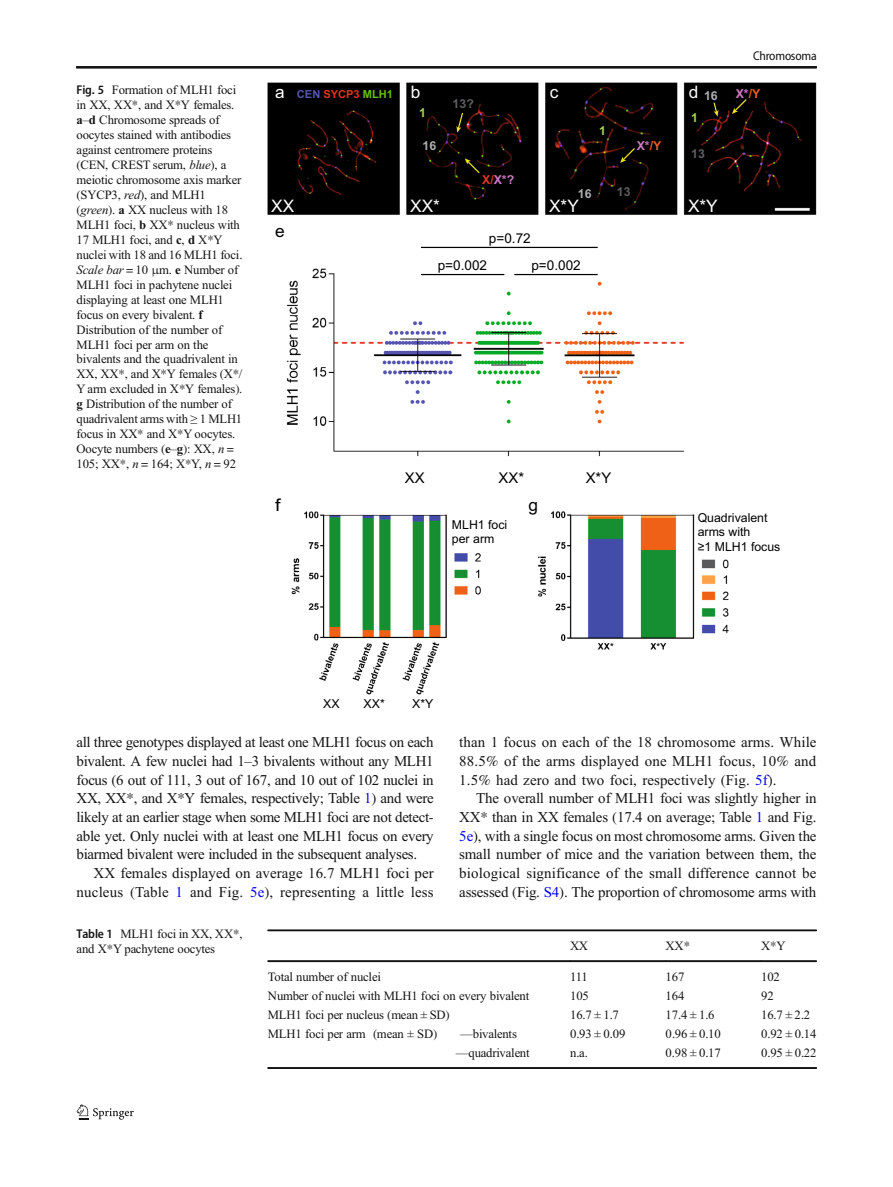
<style>
.page{position:relative;width:893px;height:1187px;background:#fff}
.page>*{position:absolute;margin:0;border:0;box-sizing:border-box;transform-origin:0 0}
.t1{font:17.25px "Xpxpvc Arial";color:#fff}
.t2{font:17.25px "Xpxpvc Arial";color:#000}
.t3{font:17.25px "Xpxpvc Arial";color:#000;scale:1.14 1}
.t4{font:15px/18.8px "Thhprg Adv TT3713 a 231";letter-spacing:.01em;color:#131413;text-align:justify}
.t5{font:14.85px "Xpxpvc Arial";color:#000}
.t6{font:13.5px "Xpxpvc Arial";color:#000}
.t7{font:12.75px/15px "Thhprg Adv TT3713 a 231";letter-spacing:-.015em;color:#131413}
.t8{font:12.75px "Clwdyn Adv T Tc 488 b 0 e 6";letter-spacing:-.015em;color:#131413}
.t9{font:12.3px/14.9px "Xpxpvc Arial";color:#000}
.t10{font:700 12.3px "Xvntfs Arial";color:#d079c7}
.t11{font:700 12.3px "Xvntfs Arial";color:#615f62}
.t12{font:700 12.3px "Xvntfs Arial";color:#b0b0b3}
.t13{font:700 12.3px "Xvntfs Arial";color:#a5d953}
.t14{font:700 11.1px "Xvntfs Arial";color:#e13421}
.s1{font-family:"Mqjgbw Adv TT577 c 760 c"}
.s2{font-family:"Skfgns Adv T Tb 8864 ccf.B"}
.s3{font-family:"Ffqhql Adv TT3713 a 231"}
.s4{font-family:"Hrsklq Adv TT50 a 2 f 13 e.I"}
.s5{font-family:"Msjnxv Adv TT3713 a 231"}
.s6{font-family:"Nwjvrm Adv TT3713 a 231"}
.s7{color:#5656b0}
.s8{color:#68c100}
.s9{color:#e13421}
.s10{color:#ef5d24}
.s11{color:#00f}
</style>
<div class="page">
<img style="left:268px;top:82px;width:548px;height:612px">
<svg style="left:620px;top:147px;width:16px;height:16px"></svg>
<svg style="left:732px;top:98px;width:16px;height:16px"></svg>
<svg style="left:456px;top:111px;width:8px;height:22px"></svg>
<svg style="left:465px;top:158px;width:16px;height:16px"></svg>
<svg style="left:713px;top:101px;width:5px;height:16px"></svg>
<hr style="left:421px;top:274px;width:83px;height:1px;background:#000">
<hr style="left:514px;top:274px;width:84px;height:1px;background:#000">
<hr style="left:421px;top:247px;width:177px;height:1px;background:#000">
<hr style="left:268px;top:929px;width:548px;height:1px;background:#131413">
<div style="left:268px;top:1067px;width:548px;height:1px;background:#131413;border:1px solid #131413"></div>
<div style="left:268px;top:960px;width:302px;height:1px;background:#131413;border:1px solid #131413"></div>
<div style="left:570px;top:960px;width:96px;height:1px;background:#131413;border:1px solid #131413"></div>
<div style="left:666px;top:960px;width:95px;height:1px;background:#131413;border:1px solid #131413"></div>
<div style="left:761px;top:960px;width:55px;height:1px;background:#131413;border:1px solid #131413"></div>
<hr style="left:77px;top:67px;width:739px;height:1px;background:#131413">
<svg style="left:77px;top:1104px;width:57px;height:15px"></svg>
<p class="t7" style="left:77px;top:84px;width:167px"><span class="s1">Fig. 5</span> Formation of MLH1 foci in XX, XX*, and X*Y females. <span class="s2">a</span><span class="s3">–</span><span class="s2">d</span> Chromosome spreads of oocytes stained with antibodies against centromere proteins (CEN, CREST serum, <span class="s4">blue</span>), a meiotic chromosome axis marker (SYCP3, <span class="s4">red</span>), and MLH1 (<span class="s4">green</span>). <span class="s2">a</span> XX nucleus with 18<br>MLH1 foci, <span class="s2">b</span> XX* nucleus with<br>17 MLH1 foci, and <span class="s2">c</span>, <span class="s2">d</span> X*Y nuclei with 18 and 16 MLH1 foci.<br><span class="s4">Scale bar</span> = 10 <span class="s5">μ</span>m. <span class="s2">e</span> Number of<br>MLH1 foci in pachytene nuclei displaying at least one MLH1 focus on every bivalent. <span class="s2">f<br></span>Distribution of the number of<br>MLH1 foci per arm on the bivalents and the quadrivalent in<br>XX, XX*, and X*Y females (X*/<br>Y arm excluded in X*Y females). <span class="s2">g</span> Distribution of the number of quadrivalent arms with <span class="s6">≥</span> 1 MLH1 focus in XX* and X*Y oocytes.<br>Oocyte numbers (<span class="s2">e</span><span class="s3">–</span><span class="s2">g</span>): XX, <span class="s4">n</span> =<br>105; XX*, <span class="s4">n</span> = 164; X*Y, <span class="s4">n</span> = 92</p>
<h1 class="t1" style="left:411px;top:85px;width:11px">b</h1>
<h1 class="t1" style="left:689px;top:85px;width:11px">d</h1>
<p class="t13" style="left:419px;top:105px;width:8px">1</p>
<h1 class="t1" style="left:275px;top:85px;width:11px">a</h1>
<h1 class="t1" style="left:550px;top:85px;width:10px">c</h1>
<p class="t14" style="left:297px;top:87px;width:98px"><span class="s7">CEN</span> SYCP3 <span class="s8">MLH1</span></p>
<p class="t11" style="left:453px;top:97px;width:23px">13?</p>
<p class="t13" style="left:691px;top:110px;width:8px">1</p>
<p class="t13" style="left:599px;top:123px;width:8px">1</p>
<p class="t12" style="left:704px;top:88px;width:15px">16</p>
<p class="t12" style="left:423px;top:138px;width:15px">16</p>
<p class="t10" style="left:482px;top:172px;width:34px"><span class="s9">X/</span>X*?</p>
<p class="t10" style="left:637px;top:138px;width:26px">X*<span class="s10">/Y</span></p>
<p class="t11" style="left:691px;top:146px;width:15px">13</p>
<p class="t12" style="left:578px;top:186px;width:15px">16</p>
<p class="t11" style="left:617px;top:185px;width:15px">13</p>
<h1 class="t1" style="left:271px;top:199px;width:25px">XX</h1>
<h1 class="t1" style="left:410px;top:199px;width:31px">XX*</h1>
<h1 class="t1" style="left:549px;top:199px;width:31px">X*Y</h1>
<h1 class="t1" style="left:688px;top:199px;width:31px">X*Y</h1>
<h1 class="t2" style="left:275px;top:224px;width:11px">e</h1>
<p class="t6" style="left:489px;top:233px;width:43px">p=0.72</p>
<p class="t6" style="left:438px;top:260px;width:51px">p=0.002</p>
<p class="t6" style="left:531px;top:260px;width:51px">p=0.002</p>
<p class="t8" style="left:753px;top:51px;width:65px">Chromosoma</p>
<p class="t10" style="left:736px;top:86px;width:26px">X*<span class="s10">/Y</span></p>
<p class="t5" style="left:405px;top:472px;width:21px">XX</p>
<p class="t5" style="left:499px;top:472px;width:27px">XX*</p>
<p class="t5" style="left:586px;top:472px;width:27px">X*Y</p>
<h1 class="t3" style="left:275px;top:498px;width:6px">f</h1>
<p class="t9" style="left:452px;top:517px;width:57px">MLH1 foci per arm</p>
<h1 class="t2" style="left:528px;top:498px;width:11px">g</h1>
<p class="t9" style="left:698px;top:511px;width:84px">Quadrivalent arms with<br>≥1 MLH1 focus</p>
<p class="t9" style="left:323px;top:697px;width:18px">XX</p>
<p class="t9" style="left:364px;top:697px;width:23px">XX*</p>
<p class="t9" style="left:412px;top:697px;width:23px">X*Y</p>
<p class="t4" style="left:77px;top:734px;width:359px">all three genotypes displayed at least one MLH1 focus on each bivalent. A few nuclei had 1<span class="s3">–</span>3 bivalents without any MLH1 focus (6 out of 111, 3 out of 167, and 10 out of 102 nuclei in XX, XX*, and X*Y females, respectively; Table <span class="s11">1</span>) and were likely at an earlier stage when some MLH1 foci are not detect&shy;able yet. Only nuclei with at least one MLH1 focus on every biarmed bivalent were included in the subsequent analyses.</p>
<p class="t4" style="left:77px;top:865px;width:359px;text-align:right">XX females displayed on average 16.7 MLH1 foci per nucleus (Table <span class="s11">1</span> and Fig. <span class="s11">5e</span>), representing a little less</p>
<p class="t7" style="left:77px;top:927px;width:167px"><span class="s1">Table 1</span> MLH1 foci in XX, XX*, and X*Y pachytene oocytes</p>
<p class="t4" style="left:459px;top:734px;width:359px">than 1 focus on each of the 18 chromosome arms. While 88.5% of the arms displayed one MLH1 focus, 10% and 1.5% had zero and two foci, respectively (Fig. <span class="s11">5f</span>).</p>
<p class="t4" style="left:459px;top:790px;width:359px;text-indent:17px">The overall number of MLH1 foci was slightly higher in XX* than in XX females (17.4 on average; Table <span class="s11">1</span> and Fig.<br><span class="s11">5e</span>), with a single focus on most chromosome arms. Given the small number of mice and the variation between them, the biological significance of the small difference cannot be assessed (Fig. <span class="s11">S4</span>). The proportion of chromosome arms with</p>
<p class="t7" style="left:570px;top:939px;width:20px">XX</p>
<p class="t7" style="left:666px;top:939px;width:26px">XX*</p>
<p class="t7" style="left:761px;top:939px;width:26px">X*Y</p>
<p class="t7" style="left:268px;top:970px;width:114px">Total number of nuclei</p>
<p class="t7" style="left:570px;top:970px;width:19px">111</p>
<p class="t7" style="left:666px;top:970px;width:20px">167</p>
<p class="t7" style="left:761px;top:970px;width:20px">102</p>
<p class="t7" style="left:268px;top:989px;width:263px">Number of nuclei with MLH1 foci on every bivalent</p>
<p class="t7" style="left:570px;top:989px;width:20px">105</p>
<p class="t7" style="left:666px;top:989px;width:20px">164</p>
<p class="t7" style="left:761px;top:989px;width:14px">92</p>
<p class="t7" style="left:268px;top:1008px;width:183px">MLH1 foci per nucleus (mean ± SD)</p>
<p class="t7" style="left:570px;top:1008px;width:50px">16.7 ± 1.7</p>
<p class="t7" style="left:666px;top:1008px;width:50px">17.4 ± 1.6</p>
<p class="t7" style="left:761px;top:1008px;width:50px">16.7 ± 2.2</p>
<p class="t7" style="left:268px;top:1027px;width:171px">MLH1 foci per arm (mean ± SD)</p>
<p class="t7" style="left:460px;top:1027px;width:58px"><span class="s3">—</span>bivalents</p>
<p class="t7" style="left:570px;top:1027px;width:57px">0.93 ± 0.09</p>
<p class="t7" style="left:666px;top:1027px;width:57px">0.96 ± 0.10</p>
<p class="t7" style="left:761px;top:1027px;width:57px">0.92 ± 0.14</p>
<p class="t7" style="left:456px;top:1046px;width:75px"><span class="s3">—</span>quadrivalent</p>
<p class="t7" style="left:570px;top:1046px;width:19px">n.a.</p>
<p class="t7" style="left:666px;top:1046px;width:57px">0.98 ± 0.17</p>
<p class="t7" style="left:761px;top:1046px;width:57px">0.95 ± 0.22</p>
</div>
